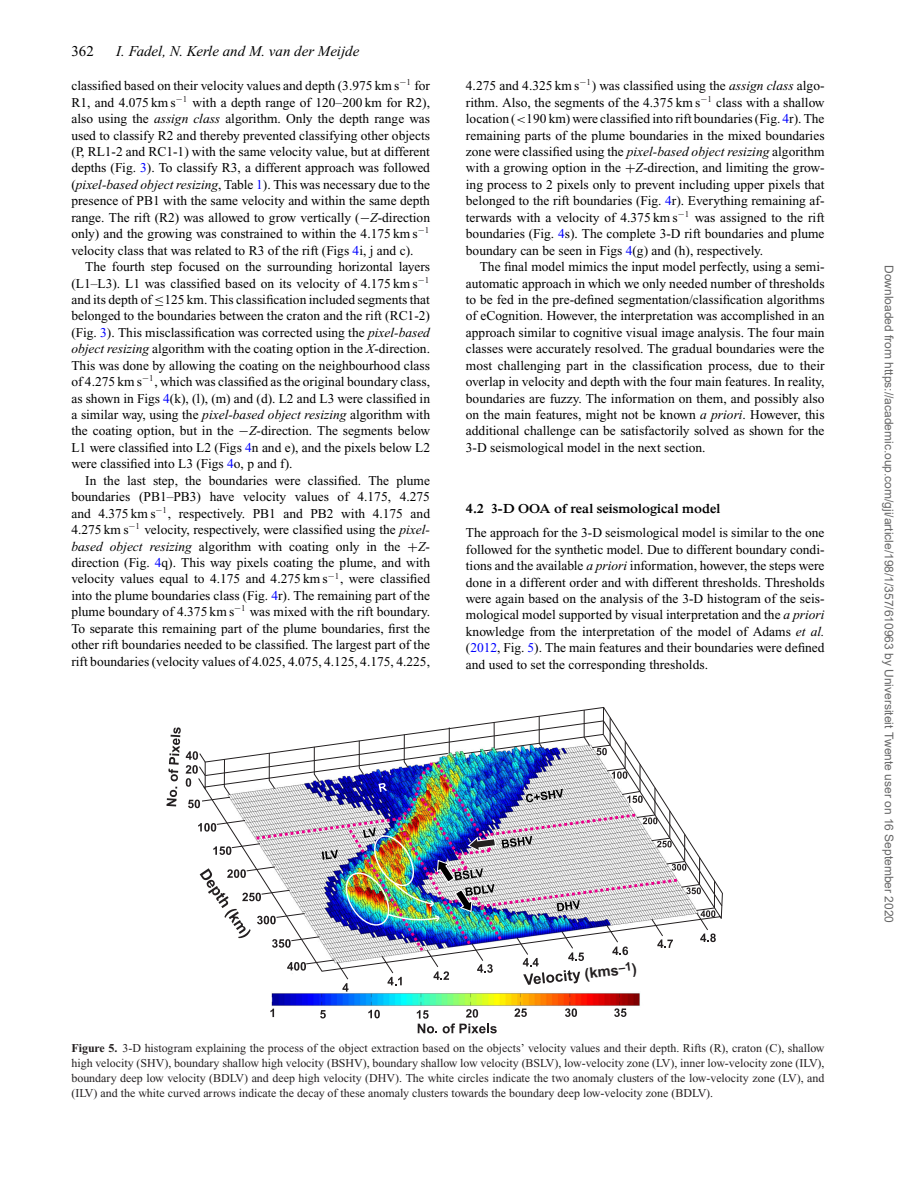
<style>
.page{position:relative;width:918px;height:1188px;background:#fff}
.page>*{position:absolute;margin:0;border:0;box-sizing:border-box;transform-origin:0 0}
.t1{font:italic 15px "Times New Roman";color:#000}
.t2{font:15px "Times New Roman";color:#000}
.t3{font:700 14.7px "Arial";color:#231f20}
.t4{font:13.5px/16.5px "Times New Roman";color:#000;text-align:justify}
.t5{font:600 13.5px "Times NRMT";color:#000}
.t6{font:12px/15px "Times New Roman";color:#231f20;text-align:justify}
.t7{font:12px "Arial";color:#666}
.s1{font-style:italic}
.s2{color:#00f}
.s3{font-family:"MTSY"}
.s4{font-family:"RMTMI"}
.s5{font-weight:700}
</style>
<div class="page">
<img style="left:271px;top:992px;width:369px;height:27px">
<svg style="left:270px;top:1009px;width:4px;height:8px"></svg>
<svg style="left:320px;top:1010px;width:6px;height:8px"></svg>
<svg style="left:368px;top:1010px;width:12px;height:8px"></svg>
<svg style="left:514px;top:1008px;width:13px;height:9px"></svg>
<svg style="left:565px;top:1008px;width:12px;height:9px"></svg>
<svg style="left:614px;top:1008px;width:12px;height:9px"></svg>
<svg style="left:417px;top:1010px;width:20px;height:23px"></svg>
<svg style="left:443px;top:1009px;width:54px;height:24px"></svg>
<img style="left:166px;top:707px;width:557px;height:285px">
<p class="t2" style="left:71px;top:45px;width:24px">362</p>
<p class="t1" style="left:116px;top:45px;width:245px">I. Fadel, N. Kerle and M. van der Meijde</p>
<p class="t4" style="left:71px;top:79px;width:360px">classified based on their velocity values and depth (3.975 km s<sup>−</sup><sup>1</sup> for R1, and 4.075 km s<sup>−</sup><sup>1</sup> with a depth range of 120–200 km for R2), also using the <span class="s1">assign class</span> algorithm. Only the depth range was used to classify R2 and thereby prevented classifying other objects (P, RL1-2 and RC1-1) with the same velocity value, but at different depths (Fig. <span class="s2">3</span>). To classify R3, a different approach was followed (<span class="s1">pixel-based object resizing</span>, Table <span class="s2">1</span>). This was necessary due to the presence of PB1 with the same velocity and within the same depth range. The rift (R2) was allowed to grow vertically (<span class="s3">−</span><span class="s1">Z</span>-direction only) and the growing was constrained to within the 4.175 km s<sup>−</sup><sup>1 </sup>velocity class that was related to R3 of the rift (Figs <span class="s2">4</span>i, j and c).</p>
<p class="t4" style="left:71px;top:260px;width:360px;text-indent:14px">The fourth step focused on the surrounding horizontal layers (L1–L3). L1 was classified based on its velocity of 4.175 km s<sup>−</sup><sup>1 </sup>and its depth of <span class="s3">≤</span>125 km. This classification included segments that belonged to the boundaries between the craton and the rift (RC1-2) (Fig. <span class="s2">3</span>). This misclassification was corrected using the <span class="s1">pixel-based object resizing</span> algorithm with the coating option in the <span class="s1">X</span>-direction.<br>This was done by allowing the coating on the neighbourhood class of 4.275 km s<sup>−</sup><sup>1</sup>, which was classified as the original boundary class, as shown in Figs <span class="s2">4</span>(k), (l), (m) and (d). L2 and L3 were classified in a similar way, using the <span class="s1">pixel-based object resizing</span> algorithm with the coating option, but in the <span class="s3">−</span><span class="s1">Z</span>-direction. The segments below L1 were classified into L2 (Figs <span class="s2">4</span>n and e), and the pixels below L2 were classified into L3 (Figs <span class="s2">4</span>o, p and f).</p>
<p class="t4" style="left:71px;top:473px;width:360px;text-indent:14px">In the last step, the boundaries were classified. The plume boundaries (PB1–PB3) have velocity values of 4.175, 4.275 and 4.375 km s<sup>−</sup><sup>1</sup>, respectively. PB1 and PB2 with 4.175 and 4.275 km s<sup>−</sup><sup>1</sup> velocity, respectively, were classified using the <span class="s1">pixel&shy;based object resizing</span> algorithm with coating only in the <span class="s3">+</span><span class="s1">Z&shy;</span>direction (Fig. <span class="s2">4</span>q). This way pixels coating the plume, and with velocity values equal to 4.175 and 4.275 km s<sup>−</sup><sup>1</sup>, were classified into the plume boundaries class (Fig. <span class="s2">4</span>r). The remaining part of the plume boundary of 4.375 km s<sup>−</sup><sup>1</sup> was mixed with the rift boundary.<br>To separate this remaining part of the plume boundaries, first the other rift boundaries needed to be classified. The largest part of the rift boundaries (velocity values of 4.025, 4.075, 4.125, 4.175, 4.225,</p>
<p class="t4" style="left:466px;top:79px;width:360px">4.275 and 4.325 km s<sup>−</sup><sup>1</sup>) was classified using the <span class="s1">assign class</span> algo&shy;rithm. Also, the segments of the 4.375 km s<sup>−</sup><sup>1</sup> class with a shallow location (<span class="s4">&lt;</span>190 km) were classified into rift boundaries (Fig. <span class="s2">4</span>r). The remaining parts of the plume boundaries in the mixed boundaries zone were classified using the <span class="s1">pixel-based object resizing</span> algorithm with a growing option in the <span class="s3">+</span><span class="s1">Z</span>-direction, and limiting the grow&shy;ing process to 2 pixels only to prevent including upper pixels that belonged to the rift boundaries (Fig. <span class="s2">4</span>r). Everything remaining af&shy;terwards with a velocity of 4.375 km s<sup>−</sup><sup>1</sup> was assigned to the rift boundaries (Fig. <span class="s2">4</span>s). The complete 3-D rift boundaries and plume boundary can be seen in Figs <span class="s2">4</span>(g) and (h), respectively.</p>
<p class="t4" style="left:466px;top:260px;width:360px;text-indent:14px">The final model mimics the input model perfectly, using a semi&shy;automatic approach in which we only needed number of thresholds to be fed in the pre-defined segmentation/classification algorithms of eCognition. However, the interpretation was accomplished in an approach similar to cognitive visual image analysis. The four main classes were accurately resolved. The gradual boundaries were the most challenging part in the classification process, due to their overlap in velocity and depth with the four main features. In reality, boundaries are fuzzy. The information on them, and possibly also on the main features, might not be known <span class="s1">a priori</span>. However, this additional challenge can be satisfactorily solved as shown for the 3-D seismological model in the next section.</p>
<p class="t5" style="left:466px;top:503px;width:256px">4.2 3-D OOA of real seismological model</p>
<p class="t4" style="left:466px;top:526px;width:360px">The approach for the 3-D seismological model is similar to the one followed for the synthetic model. Due to different boundary condi&shy;tions and the available <span class="s1">a priori</span> information, however, the steps were done in a different order and with different thresholds. Thresholds were again based on the analysis of the 3-D histogram of the seis&shy;mological model supported by visual interpretation and the <span class="s1">a priori </span>knowledge from the interpretation of the model of Adams <span class="s1">et al. </span>(<span class="s2">2012</span>, Fig. <span class="s2">5</span>). The main features and their boundaries were defined and used to set the corresponding thresholds.</p>
<p class="t3" style="left:584px;top:968px;width:54px;rotate:-6deg">(kms<sup>–1</sup>)</p>
<p class="t6" style="left:71px;top:1042px;width:755px"><span class="s5">Figure 5.</span> 3-D histogram explaining the process of the object extraction based on the objects’ velocity values and their depth. Rifts (R), craton (C), shallow high velocity (SHV), boundary shallow high velocity (BSHV), boundary shallow low velocity (BSLV), low-velocity zone (LV), inner low-velocity zone (ILV), boundary deep low velocity (BDLV) and deep high velocity (DHV). The white circles indicate the two anomaly clusters of the low-velocity zone (LV), and (ILV) and the white curved arrows indicate the decay of these anomaly clusters towards the boundary deep low-velocity zone (BDLV).</p>
<p class="t7" style="left:893px;top:265px;width:659px;rotate:90deg">Downloaded from https://academic.oup.com/gji/article/198/1/357/610963 by Universiteit Twente user on 16 September 2020</p>
</div>
